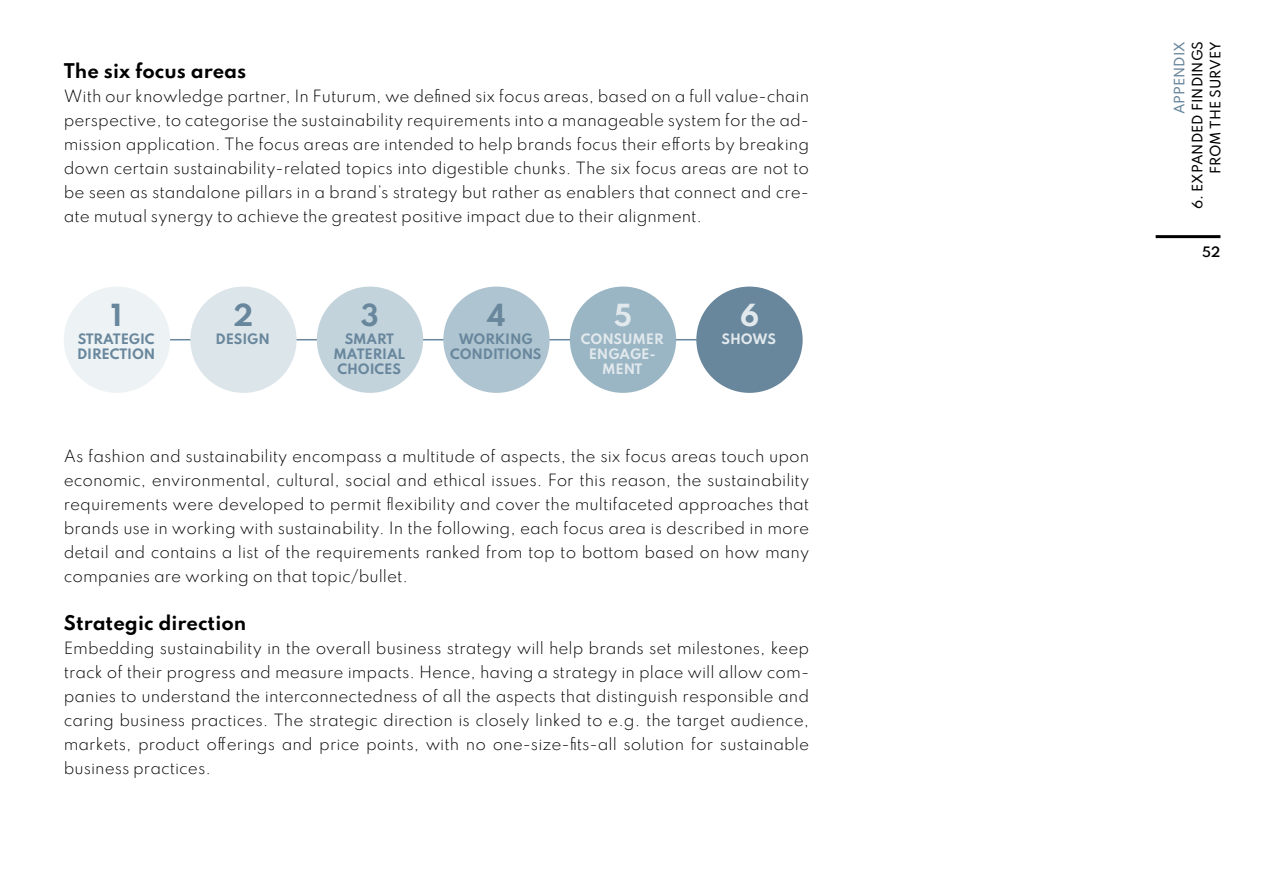
<style>
.page{position:relative;width:1263px;height:893px;background:#fff}
.page>*{position:absolute;margin:0;border:0;box-sizing:border-box;transform-origin:0 0}
.t1{font:100 27px "Spartan";color:#68869c}
.t2{font:100 27px "Spartan";color:#e1e9ed}
.t3{font:100 18px "Spartan";color:#000}
.t4{font:100 15px/24px "Spartan";color:#000;text-align:justify}
.t5{font:100 12.75px/15px "Spartan";letter-spacing:-.01em;color:#68869c;text-align:center}
.t6{font:100 12.75px/18px "Spartan";color:#000;text-align:right}
.t7{font:100 12.75px/15px "Spartan";letter-spacing:-.01em;color:#e1e9ed;text-align:center}
</style>
<div class="page">
<hr style="left:1156px;top:235px;width:64px;height:3px;background:#000">
<hr style="left:164px;top:339px;width:547px;height:1px;background:#68869c">
<div style="left:64px;top:287px;width:106px;height:106px;background:#edf2f4;border-radius:50%"></div>
<div style="left:190px;top:287px;width:107px;height:106px;background:#dce5ea;border-radius:50%"></div>
<div style="left:317px;top:287px;width:106px;height:106px;background:#c2d3dc;border-radius:50%"></div>
<div style="left:443px;top:287px;width:107px;height:106px;background:#aec4d0;border-radius:50%"></div>
<div style="left:570px;top:287px;width:106px;height:106px;background:#9ab5c4;border-radius:50%"></div>
<div style="left:696px;top:287px;width:107px;height:106px;background:#68869c;border-radius:50%"></div>
<p class="t3" style="left:64px;top:57px;width:184px">The six focus areas</p>
<p class="t4" style="left:64px;top:84px;width:747px">With our knowledge partner, In Futurum, we defined six focus areas, based on a full value-chain perspective, to categorise the sustainability requirements into a manageable system for the ad&shy;mission application. The focus areas are intended to help brands focus their efforts by breaking down certain sustainability-related topics into digestible chunks. The six focus areas are not to be seen as standalone pillars in a brand’s strategy but rather as enablers that connect and cre&shy;ate mutual synergy to achieve the greatest positive impact due to their alignment.</p>
<h1 class="t1" style="left:111px;top:295px;width:13px">1</h1>
<h1 class="t1" style="left:234px;top:295px;width:21px">2</h1>
<h1 class="t1" style="left:361px;top:295px;width:20px">3</h1>
<h1 class="t1" style="left:487px;top:295px;width:21px">4</h1>
<h1 class="t2" style="left:614px;top:295px;width:20px">5</h1>
<h1 class="t2" style="left:740px;top:295px;width:20px">6</h1>
<p class="t5" style="left:77px;top:331px;width:80px;text-align:left">STRATEGIC<br>DIRECTION</p>
<p class="t5" style="left:216px;top:331px;width:56px">DESIGN</p>
<p class="t5" style="left:334px;top:331px;width:73px">SMART<br>MATERIAL<br>CHOICES</p>
<p class="t5" style="left:450px;top:331px;width:93px">WORKING<br>CONDITIONS</p>
<p class="t7" style="left:581px;top:331px;width:84px">CONSUMER<br>ENGAGE-<br>MENT</p>
<p class="t7" style="left:722px;top:331px;width:56px">SHOWS</p>
<p class="t4" style="left:64px;top:444px;width:747px">As fashion and sustainability encompass a multitude of aspects, the six focus areas touch upon economic, environmental, cultural, social and ethical issues. For this reason, the sustainability requirements were developed to permit flexibility and cover the multifaceted approaches that brands use in working with sustainability. In the following, each focus area is described in more detail and contains a list of the requirements ranked from top to bottom based on how many companies are working on that topic/bullet.</p>
<p class="t3" style="left:64px;top:609px;width:184px">Strategic direction</p>
<p class="t4" style="left:64px;top:636px;width:747px">Embedding sustainability in the overall business strategy will help brands set milestones, keep track of their progress and measure impacts. Hence, having a strategy in place will allow com&shy;panies to understand the interconnectedness of all the aspects that distinguish responsible and caring business practices. The strategic direction is closely linked to e.g. the target audience, markets, product offerings and price points, with no one-size-fits-all solution for sustainable business practices.</p>
<p class="t5" style="left:1171px;top:114px;width:75px;rotate:-90deg">APPENDIX</p>
<p class="t6" style="left:1188px;top:209px;width:170px;rotate:-90deg">6. EXPANDED FINDINGS<br>FROM THE SURVEY</p>
<p class="t6" style="left:1202px;top:243px;width:20px">52</p>
</div>
